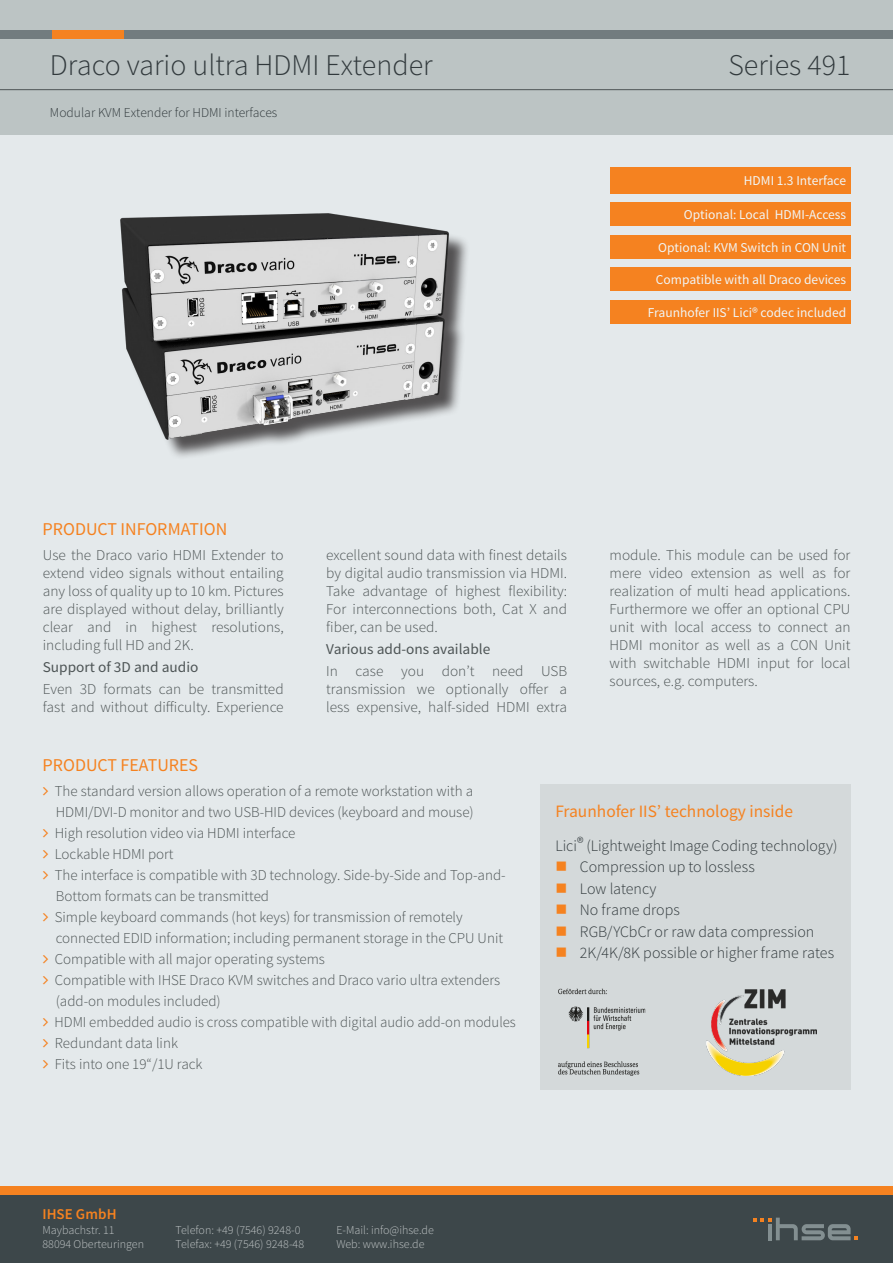
<style>
.page{position:relative;width:893px;height:1263px;background:#fff}
.page>*{position:absolute;margin:0;border:0;box-sizing:border-box;transform-origin:0 0}
.t1{font:300 30px "Source Sans Pro";color:#31393c}
.t2{font:18px "Source Sans Pro";color:#f58220}
.Text_normal_Fließtex{font:17.4px "Source Sans Pro";color:#f58220}
.Aufzählungszeichen{font:300 15.9px "Source Sans Pro";color:#31393c}
.Liste{font:300 15px/18px "Source Sans Pro";color:#4d5455;text-align:justify}
.t3{font:15px "Source Sans Pro";color:#4d5455}
.t4{font:600 15px "Source Sans Pro";letter-spacing:.005em;color:#f58220}
.t5{font:13.5px "Source Sans Pro";color:#f1f5f5}
.t6{font:300 13.5px "Source Sans Pro";color:#31393c}
.t7{font:300 12px/14.4px "Source Sans Pro";color:#c0c5c6}
</style>
<div class="page">
<div style="left:0;top:0;width:893px;height:135px;background:#bcc4c4"></div>
<div style="left:0;top:135px;width:893px;height:1056px;background:#e4e9eb"></div>
<div style="left:119px;top:30px;width:774px;height:8px;background:#727c7f"></div>
<div style="left:51px;top:30px;width:72px;height:8px;background:#f58220"></div>
<div style="left:0;top:30px;width:51px;height:8px;background:#727c7f"></div>
<div style="left:0;top:1195px;width:893px;height:68px;background:#3d474a"></div>
<svg style="left:753px;top:1217px;width:105px;height:23px"></svg>
<div style="left:0;top:1186px;width:893px;height:9px;background:#f58220"></div>
<hr style="left:0;top:89px;width:893px;height:1px;background:#4d5455">
<div style="left:610px;top:167px;width:240px;height:26px;background:#f58220"></div>
<div style="left:610px;top:267px;width:240px;height:24px;background:#f58220"></div>
<div style="left:610px;top:202px;width:240px;height:24px;background:#f58220"></div>
<div style="left:610px;top:235px;width:240px;height:24px;background:#f58220"></div>
<div style="left:610px;top:300px;width:240px;height:24px;background:#f58220"></div>
<div style="left:540px;top:784px;width:310px;height:306px;background:#d4d9da"></div>
<img style="left:706px;top:990px;width:110px;height:86px">
<img style="left:558px;top:988px;width:88px;height:87px">
<img style="left:120px;top:213px;width:347px;height:244px">
<h1 class="t1" style="left:50px;top:47px;width:384px">Draco vario ultra HDMI Extender</h1>
<h1 class="t6" style="left:50px;top:105px;width:229px">Modular KVM Extender for HDMI interfaces</h1>
<h1 class="t1" style="left:728px;top:47px;width:124px">Series 491</h1>
<p class="t5" style="left:744px;top:172px;width:104px">HDMI 1.3 Interface</p>
<p class="t5" style="left:684px;top:206px;width:164px">Optional: Local HDMI-Access</p>
<p class="t5" style="left:658px;top:239px;width:190px">Optional: KVM Switch in CON Unit</p>
<p class="t5" style="left:656px;top:271px;width:192px">Compatible with all Draco devices</p>
<p class="t5" style="left:648px;top:304px;width:200px">Fraunhofer IIS’ Lici® codec included</p>
<p class="t2" style="left:43px;top:518px;width:186px">PRODUCT INFORMATION</p>
<p class="Liste" style="left:43px;top:546px;width:242px">Use the Draco vario HDMI Extender to extend video signals without entailing any loss of quality up to 10 km. Pictures are displayed without delay, brilliantly clear and in highest resolutions, including full HD and 2K.</p>
<p class="t3" style="left:43px;top:658px;width:157px">Support of 3D and audio</p>
<p class="Liste" style="left:43px;top:680px;width:242px">Even 3D formats can be transmitted fast and without difficulty. Experience</p>
<p class="Liste" style="left:326px;top:546px;width:242px">excellent sound data with finest details by digital audio transmission via HDMI.<br>Take advantage of highest flexibility:<br>For interconnections both, Cat X and fiber, can be used.</p>
<p class="t3" style="left:326px;top:640px;width:166px">Various add-ons available</p>
<p class="Liste" style="left:326px;top:662px;width:242px">In case you don’t need USB transmission we optionally offer a less expensive, half-sided HDMI extra</p>
<p class="Liste" style="left:610px;top:546px;width:242px">module. This module can be used for mere video extension as well as for realization of multi head applications.<br>Furthermore we offer an optional CPU unit with local access to connect an HDMI monitor as well as a CON Unit with switchable HDMI input for local sources, e.g. computers.</p>
<p class="t2" style="left:43px;top:754px;width:157px">PRODUCT FEATURES</p>
<p class="Liste" style="left:55px;top:782px;width:420px">The standard version allows operation of a remote workstation with a</p>
<p class="Liste" style="left:56px;top:803px;width:419px">HDMI/DVI-D monitor and two USB-HID devices (keyboard and mouse)</p>
<p class="Liste" style="left:55px;top:824px;width:242px">High resolution video via HDMI interface</p>
<p class="Liste" style="left:55px;top:845px;width:120px">Lockable HDMI port</p>
<p class="Liste" style="left:55px;top:866px;width:452px">The interface is compatible with 3D technology. Side-by-Side and Top-and-</p>
<p class="Liste" style="left:56px;top:887px;width:215px">Bottom formats can be transmitted</p>
<p class="Liste" style="left:55px;top:908px;width:409px">Simple keyboard commands (hot keys) for transmission of remotely</p>
<p class="Liste" style="left:56px;top:929px;width:449px">connected EDID information; including permanent storage in the CPU Unit</p>
<p class="Liste" style="left:55px;top:950px;width:272px">Compatible with all major operating systems</p>
<p class="Liste" style="left:55px;top:971px;width:447px">Compatible with IHSE Draco KVM switches and Draco vario ultra extenders</p>
<p class="Liste" style="left:56px;top:992px;width:167px">(add-on modules included)</p>
<p class="Liste" style="left:55px;top:1013px;width:463px">HDMI embedded audio is cross compatible with digital audio add-on modules</p>
<p class="Liste" style="left:55px;top:1034px;width:125px">Redundant data link</p>
<p class="Liste" style="left:55px;top:1055px;width:149px">Fits into one 19“/1U rack</p>
<p class="Text_normal_Fließtex" style="left:555px;top:800px;width:239px">Fraunhofer IIS’ technology inside</p>
<p class="Aufzählungszeichen" style="left:555px;top:836px;width:284px">Lici® (Lightweight Image Coding technology)</p>
<p class="Aufzählungszeichen" style="left:580px;top:857px;width:176px">Compression up to lossless</p>
<p class="Aufzählungszeichen" style="left:580px;top:879px;width:78px">Low latency</p>
<p class="Aufzählungszeichen" style="left:580px;top:900px;width:101px">No frame drops</p>
<p class="Aufzählungszeichen" style="left:580px;top:922px;width:236px">RGB/YCbCr or raw data compression</p>
<p class="Aufzählungszeichen" style="left:580px;top:943px;width:256px">2K/4K/8K possible or higher frame rates</p>
<p class="t4" style="left:43px;top:1204px;width:76px">IHSE GmbH</p>
<p class="t7" style="left:43px;top:1222px;width:103px">Maybachstr. 11<br>88094 Oberteuringen</p>
<p class="t7" style="left:176px;top:1222px;width:130px">Telefon: +49 (7546) 9248-0<br>Telefax: +49 (7546) 9248-48</p>
<p class="t7" style="left:336px;top:1222px;width:99px">E-Mail: info@ihse.de<br>Web: www.ihse.de</p>
</div>
